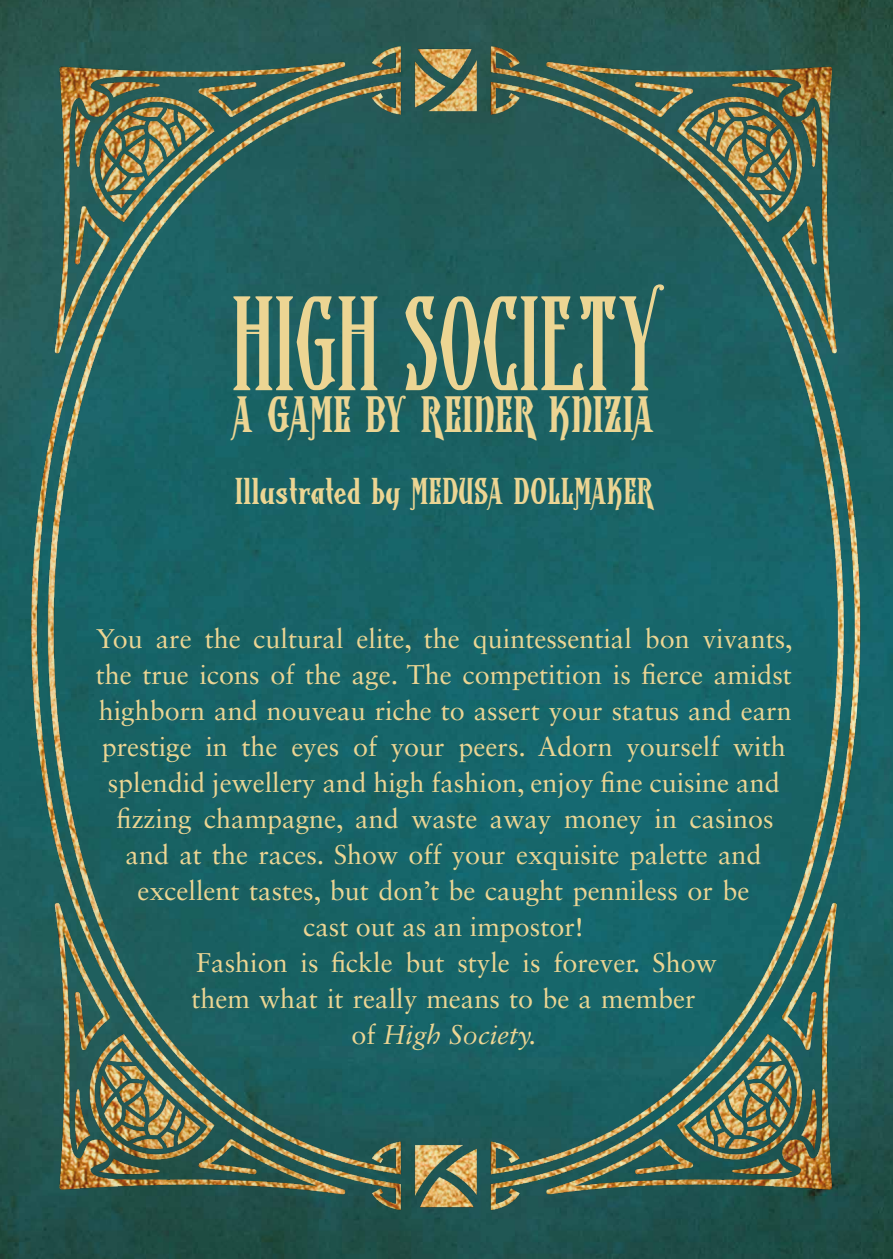
<style>
.page{position:relative;width:893px;height:1259px;background:#fff}
.page>*{position:absolute;margin:0;border:0;box-sizing:border-box;transform-origin:0 0}
.t1{font:75px "Wolverhampton Capitals";color:#ecd593}
.t2{font:42px "Wolverhampton";color:#ecd593}
.t3{font:30.6px "Wolverhampton";color:#ecd593}
.t4{font:27px "Sabon LT Std";color:#ecd593}
.t5{font:italic 27px "Sabon LT Std";color:#ecd593}
.s1{font-style:normal}
</style>
<div class="page">
<img style="left:0;top:0;width:893px;height:1259px">
<h1 class="t1" style="left:232px;top:270px;width:429px">HIGH SOCIETY</h1>
<h2 class="t2" style="left:233px;top:382px;width:423px">A GAME BY REINER KNIZIA</h2>
<p class="t3" style="left:235px;top:468px;width:420px">Illustrated by MEDUSA DOLLMAKER</p>
<p class="t4" style="left:96px;top:623px;width:699px">You are the cultural elite, the quintessential bon vivants,</p>
<p class="t4" style="left:96px;top:659px;width:698px">the true icons of the age. The competition is fierce amidst</p>
<p class="t4" style="left:99px;top:694px;width:695px">highborn and nouveau riche to assert your status and earn</p>
<p class="t4" style="left:102px;top:730px;width:685px">prestige in the eyes of your peers. Adorn yourself with</p>
<p class="t4" style="left:108px;top:766px;width:674px">splendid jewellery and high fashion, enjoy fine cuisine and</p>
<p class="t4" style="left:117px;top:802px;width:659px">fizzing champagne, and waste away money in casinos</p>
<p class="t4" style="left:126px;top:838px;width:637px">and at the races. Show off your exquisite palette and</p>
<p class="t4" style="left:138px;top:874px;width:613px">excellent tastes, but don’t be caught penniless or be</p>
<p class="t4" style="left:303px;top:910px;width:282px">cast out as an impostor!</p>
<p class="t4" style="left:196px;top:946px;width:522px">Fashion is fickle but style is forever. Show</p>
<p class="t4" style="left:192px;top:982px;width:506px">them what it really means to be a member</p>
<p class="t5" style="left:352px;top:1019px;width:187px"><span class="s1">of</span> High Society.</p>
</div>
